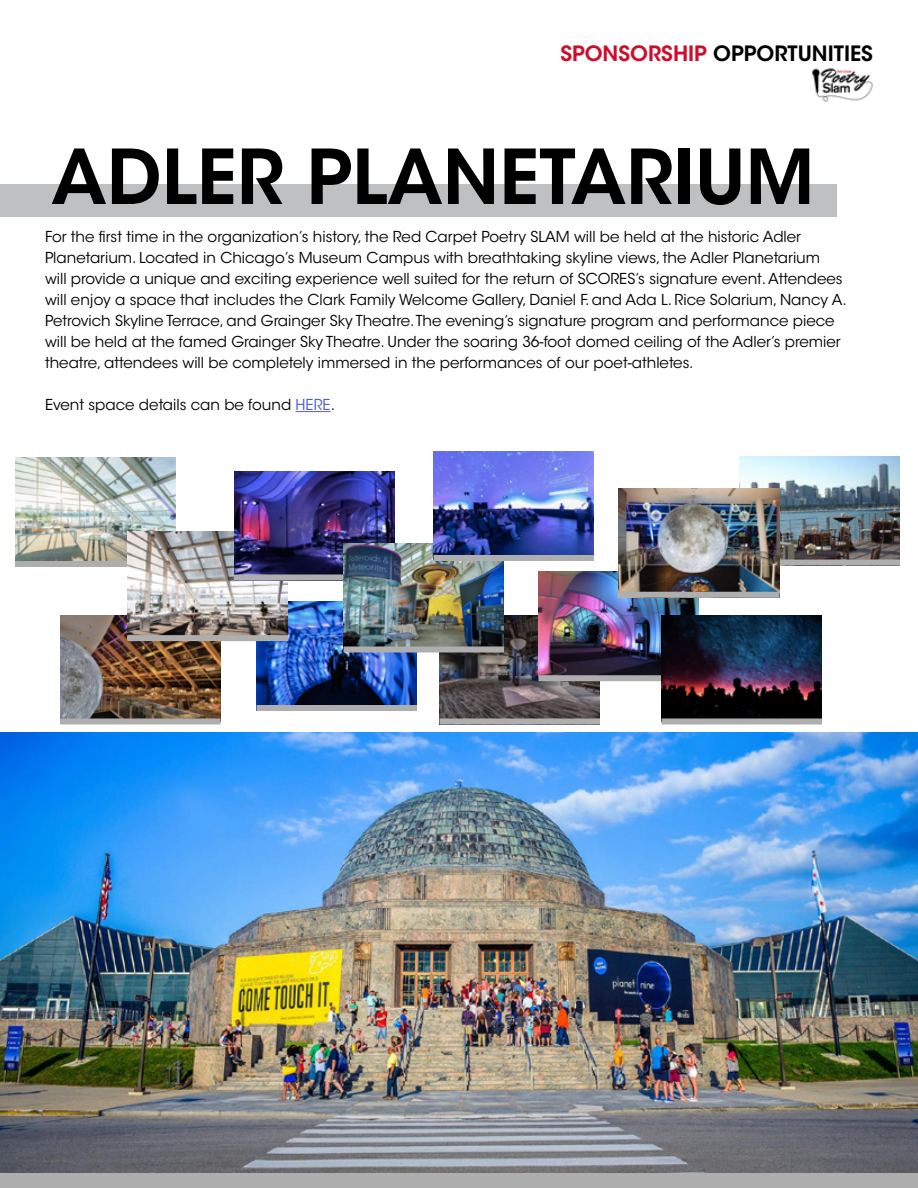
<style>
.page{position:relative;width:918px;height:1188px;background:#fff}
.page>*{position:absolute;margin:0;border:0;box-sizing:border-box;transform-origin:0 0}
.t1{font:600 75px "ITC Avant Garde Std";color:#000}
.t2{font:600 21px "ITC Avant Garde Std";color:#000}
.t3{font:15px/21px "ITC Avant Garde Std";color:#000}
.s1{color:#cc0e2c}
.s2{color:#4f5cd6}
</style>
<div class="page">
<img style="left:256px;top:602px;width:161px;height:103px">
<img style="left:440px;top:615px;width:160px;height:103px">
<div style="left:440px;top:718px;width:160px;height:6px;background:#aeaeae"></div>
<div style="left:0;top:184px;width:837px;height:34px;background:#bec0c2"></div>
<hr style="left:296px;top:411px;width:35px;height:1px;background:#4f5cd6">
<img style="left:812px;top:68px;width:61px;height:34px">
<img style="left:0;top:732px;width:918px;height:441px">
<div style="left:0;top:1173px;width:918px;height:15px;background:#aeaeae"></div>
<img style="left:15px;top:458px;width:161px;height:103px">
<div style="left:15px;top:561px;width:161px;height:6px;background:#aeaeae"></div>
<img style="left:60px;top:615px;width:160px;height:103px">
<div style="left:60px;top:718px;width:160px;height:6px;background:#aeaeae"></div>
<img style="left:128px;top:532px;width:160px;height:103px">
<div style="left:128px;top:635px;width:160px;height:6px;background:#aeaeae"></div>
<img style="left:234px;top:471px;width:160px;height:103px">
<div style="left:234px;top:574px;width:160px;height:6px;background:#aeaeae"></div>
<div style="left:256px;top:705px;width:161px;height:6px;background:#aeaeae"></div>
<img style="left:344px;top:543px;width:160px;height:103px">
<div style="left:344px;top:646px;width:160px;height:6px;background:#aeaeae"></div>
<img style="left:434px;top:451px;width:160px;height:104px">
<div style="left:434px;top:555px;width:160px;height:6px;background:#aeaeae"></div>
<img style="left:538px;top:572px;width:161px;height:103px">
<div style="left:538px;top:675px;width:161px;height:6px;background:#aeaeae"></div>
<img style="left:662px;top:615px;width:160px;height:103px">
<div style="left:662px;top:718px;width:160px;height:6px;background:#aeaeae"></div>
<img style="left:740px;top:456px;width:160px;height:104px">
<div style="left:740px;top:560px;width:160px;height:6px;background:#aeaeae"></div>
<img style="left:619px;top:488px;width:160px;height:104px">
<div style="left:619px;top:592px;width:160px;height:6px;background:#aeaeae"></div>
<h2 class="t2" style="left:560px;top:40px;width:314px"><span class="s1">SPONSORSHIP</span> OPPORTUNITIES</h2>
<h1 class="t1" style="left:51px;top:129px;width:765px">ADLER PLANETARIUM</h1>
<p class="t3" style="left:45px;top:226px;width:803px">For the first time in the organization’s history, the Red Carpet Poetry SLAM will be held at the historic Adler Planetarium. Located in Chicago’s Museum Campus with breathtaking skyline views, the Adler Planetarium<br>will provide a unique and exciting experience well suited for the return of SCORES’s signature event. Attendees will enjoy a space that includes the Clark Family Welcome Gallery, Daniel F. and Ada L. Rice Solarium, Nancy A.<br>Petrovich Skyline Terrace, and Grainger Sky Theatre. The evening’s signature program and performance piece will be held at the famed Grainger Sky Theatre. Under the soaring 36-foot domed ceiling of the Adler’s premier theatre, attendees will be completely immersed in the performances of our poet-athletes.</p>
<p class="t3" style="left:45px;top:394px;width:292px">Event space details can be found <span class="s2">HERE</span>.</p>
</div>
